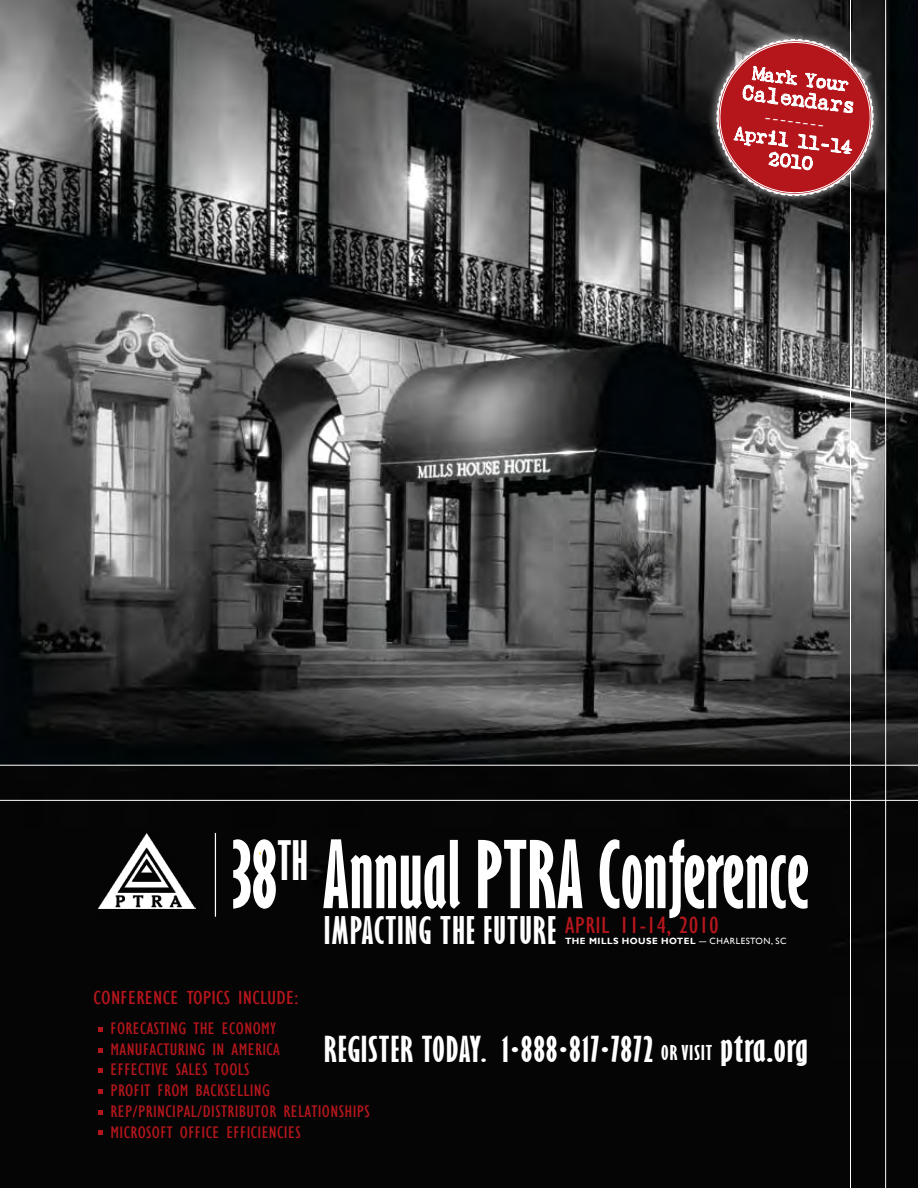
<style>
.page{position:relative;width:918px;height:1188px;background:#fff}
.page>*{position:absolute;margin:0;border:0;box-sizing:border-box;transform-origin:0 0}
.t1{font:700 extra-condensed 85.8px "Gill Sans";letter-spacing:.005em;color:#fff}
.t2{font:700 extra-condensed 35.1px "Gill Sans";letter-spacing:.035em;color:#fff;scale:1.1 1}
.t3{font:700 extra-condensed 33px "Gill Sans";letter-spacing:.035em;color:#fff;scale:1.15 1}
.t4{font:21.6px "Batik";color:#fff}
.t5{font:condensed 19.5px "Gill Sans";letter-spacing:.01em;color:#b5161c;scale:1.15 1}
.t6{font:19.5px "Batik";color:#fff}
.t7{font:condensed 17.25px/20.7px "Gill Sans";letter-spacing:.02em;color:#b5161c;scale:1.1 1}
.t8{font:13.5px "Batik";color:#fff}
.t9{font:700 9px "Gill Sans";letter-spacing:.05em;color:#fff}
.s1{font-weight:400}
.s2{font-size:18.9px}
.s3{font-size:36.6px}
</style>
<div class="page">
<img style="left:0;top:0;width:918px;height:1188px">
<div style="left:1px;top:800px;width:917px;height:388px;background:#000"></div>
<img style="left:98px;top:833px;width:98px;height:75px">
<hr style="left:215px;top:833px;width:1px;height:84px;background:#fff">
<div style="left:0;top:766px;width:918px;height:34px;background:#050505"></div>
<hr style="left:0;top:800px;width:918px;height:1px;background:#fff">
<hr style="left:0;top:765px;width:918px;height:1px;background:#fff">
<svg style="left:851px;top:0;width:34px;height:942px"></svg>
<hr style="left:850px;top:0;width:1px;height:1188px;background:#fff">
<hr style="left:885px;top:0;width:1px;height:1188px;background:#fff">
<div style="left:707px;top:29px;width:176px;height:176px;background:#fff;opacity:.75"></div>
<svg style="left:711px;top:33px;width:168px;height:167px;background:#974145"></svg>
<svg style="left:98px;top:1027px;width:5px;height:5px"></svg>
<svg style="left:98px;top:1110px;width:5px;height:4px"></svg>
<svg style="left:98px;top:1048px;width:5px;height:5px"></svg>
<svg style="left:98px;top:1130px;width:5px;height:5px"></svg>
<svg style="left:98px;top:1069px;width:5px;height:4px"></svg>
<svg style="left:98px;top:1089px;width:5px;height:5px"></svg>
<p class="t6" style="left:754px;top:65px;width:98px;rotate:7deg">Mark Your</p>
<p class="t4" style="left:743px;top:83px;width:116px;rotate:7deg">Calendars</p>
<p class="t6" style="left:769px;top:150px;width:46px;rotate:7deg">2010</p>
<p class="t8" style="left:764px;top:112px;width:63px;rotate:7deg">--------</p>
<h1 class="t1" style="left:232px;top:822px;width:579px">38<sup>th</sup> Annual PTRA Conference</h1>
<h2 class="t2" style="left:324px;top:909px;width:360px">impacting the future <sup>APRIL</sup> <sup>11-14,</sup> <sup>2010</sup></h2>
<p class="t9" style="left:565px;top:936px;width:217px">THE MILLS HOUSE HOTEL <span class="s1">— CHARLESTON, SC</span></p>
<p class="t5" style="left:94px;top:986px;width:180px">CONFERENCE TOPICS INCLUDE:</p>
<p class="t7" style="left:111px;top:1018px;width:237px">FORECASTING THE ECONOMY<br>MANUFACTURING IN AMERICA<br>EFF ECTIVE SALES TOOLS<br>PROFIT FROM BACKSELLING<br>REP/PRINCIPAL/DISTRIBUTOR RELATIONSHIPS<br>MICROSOFT OFFICE EFFICIENCIES</p>
<h3 class="t3" style="left:324px;top:1029px;width:422px">register today. 1·888·817·7872 <span class="s2">OR VISIT</span> <span class="s3">ptra.org</span></h3>
</div>
